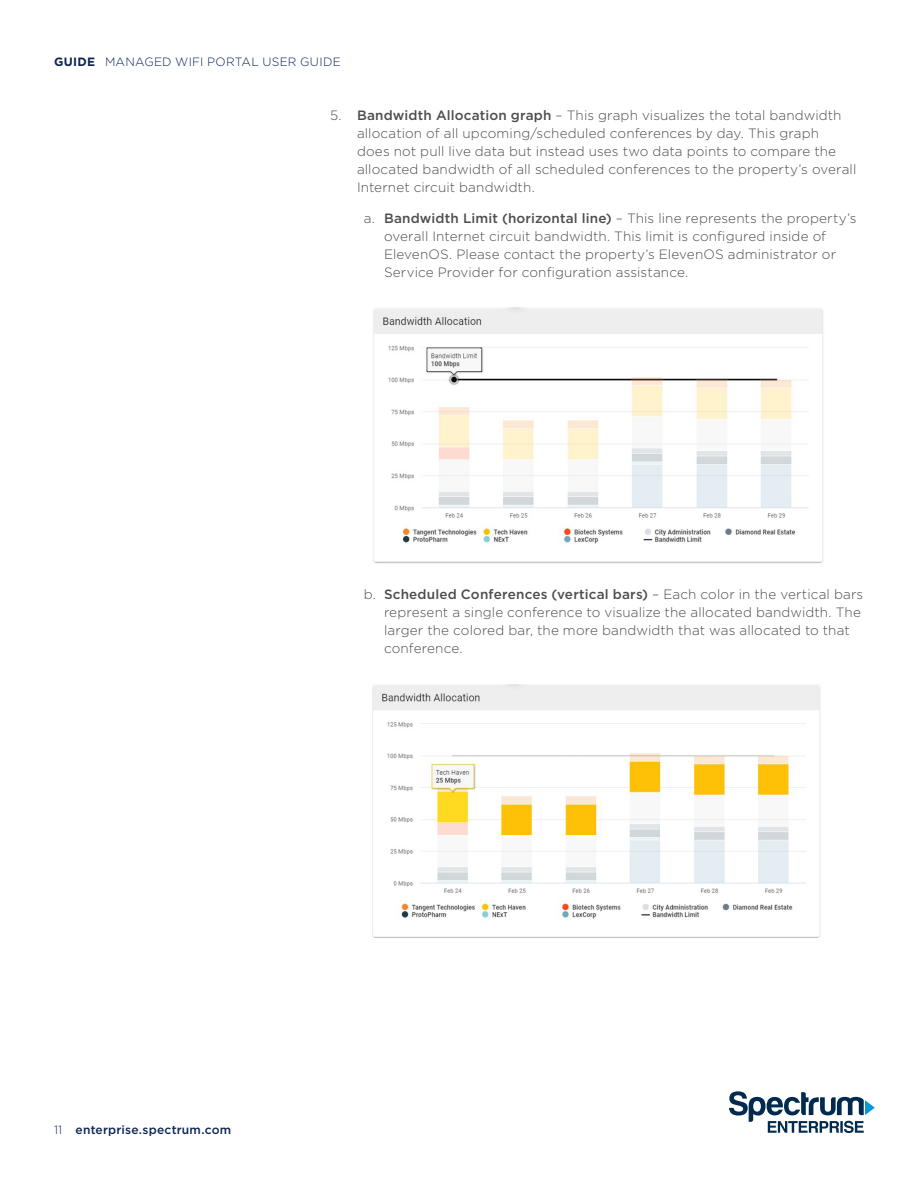
<style>
.page{position:relative;width:918px;height:1188px;background:#fff}
.page>*{position:absolute;margin:0;border:0;box-sizing:border-box;transform-origin:0 0}
.t1{font:300 13.5px/18px "Gotham";letter-spacing:.005em;color:#4d4d4f}
.t2{font:300 12px "Gotham";letter-spacing:.02em;color:#0c2552}
.t3{font:500 12px "Gotham";letter-spacing:.02em;color:#0c2552}
.t4{font:700 12px "Gotham";letter-spacing:.025em;color:#0c2552}
.s1{font-weight:500}
.s2{font-weight:300}
</style>
<div class="page">
<svg style="left:729px;top:1091px;width:146px;height:42px"></svg>
<img style="left:373px;top:308px;width:450px;height:256px">
<img style="left:372px;top:684px;width:448px;height:254px">
<p class="t4" style="left:54px;top:54px;width:43px">GUIDE</p>
<p class="t2" style="left:105px;top:54px;width:237px">MANAGED WIFI PORTAL USER GUIDE</p>
<p class="t1" style="left:357px;top:106px;width:501px;text-indent:-27px">5. <span class="s1">Bandwidth Allocation graph</span> – This graph visualizes the total bandwidth allocation of all upcoming/scheduled conferences by day. This graph<br>does not pull live data but instead uses two data points to compare the allocated bandwidth of all scheduled conferences to the property’s overall Internet circuit bandwidth.</p>
<p class="t1" style="left:384px;top:209px;width:474px;text-indent:-20px">a. <span class="s1">Bandwidth Limit (horizontal line)</span> – This line represents the property’s overall Internet circuit bandwidth. This limit is configured inside of ElevenOS. Please contact the property’s ElevenOS administrator or Service Provider for configuration assistance.</p>
<p class="t1" style="left:384px;top:585px;width:481px;text-indent:-20px">b. <span class="s1">Scheduled Conferences (vertical bars)</span> – Each color in the vertical bars represent a single conference to visualize the allocated bandwidth. The larger the colored bar, the more bandwidth that was allocated to that conference.</p>
<p class="t3" style="left:54px;top:1122px;width:179px"><span class="s2">11</span> enterprise.spectrum.com</p>
</div>
